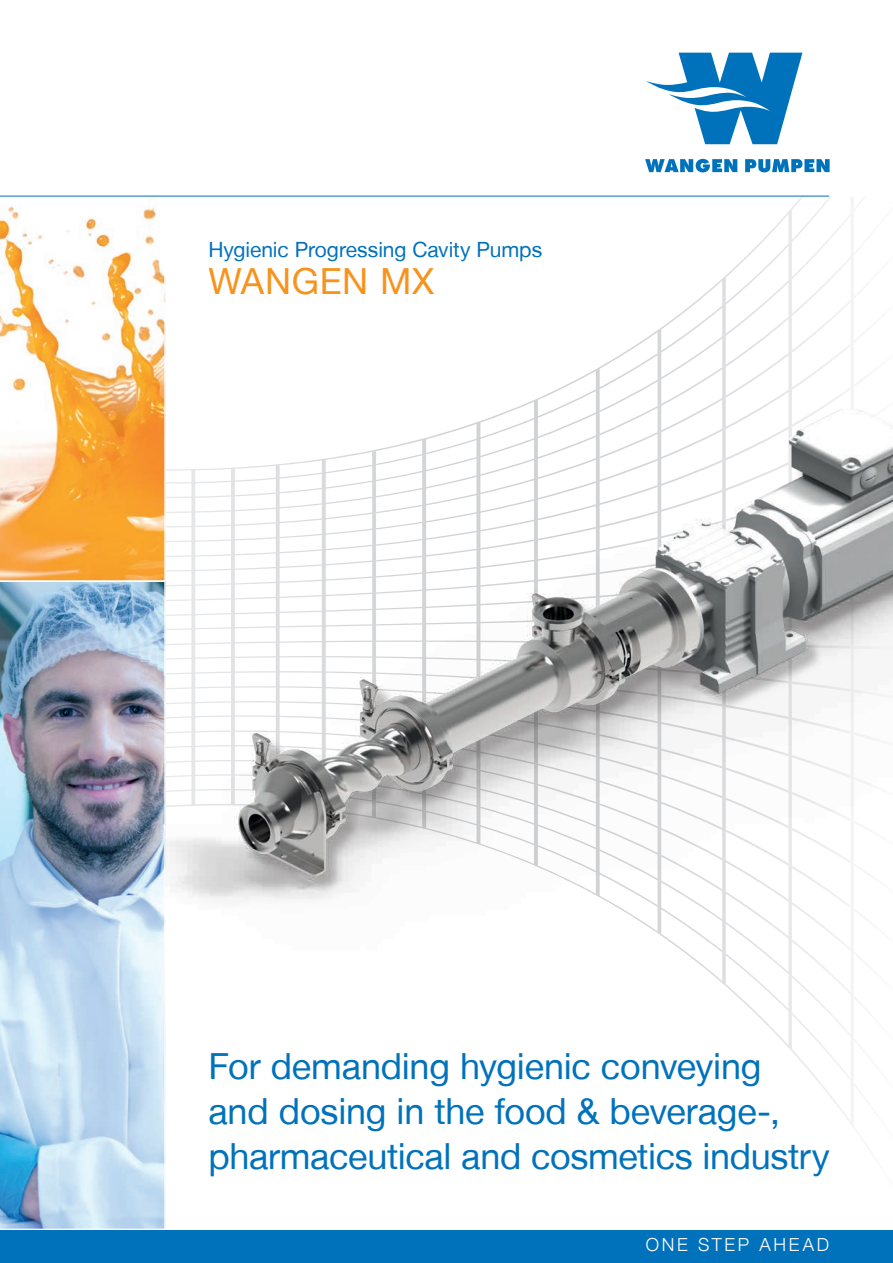
<style>
.page{position:relative;width:893px;height:1263px;background:#fff}
.page>*{position:absolute;margin:0;border:0;box-sizing:border-box;transform-origin:0 0}
.t1{font:36px/45px "Helvetica Neue LT";letter-spacing:-.01em;color:#0072bc}
.t2{font:36px "Helvetica Neue LT";letter-spacing:.02em;color:#f7931d}
.t3{font:21px "Helvetica Neue LT";letter-spacing:-.005em;color:#0072bc}
.t4{font:300 18px "Helvetica Neue LT";letter-spacing:.15em;color:#fff}
</style>
<div class="page">
<svg style="left:666px;top:196px;width:191px;height:936px"></svg>
<svg style="left:0;top:197px;width:166px;height:383px"></svg>
<img style="left:0;top:580px;width:166px;height:650px">
<hr style="left:0;top:196px;width:829px;height:1px;background:#0072bc">
<img style="left:166px;top:324px;width:727px;height:631px">
<div style="left:0;top:1230px;width:893px;height:33px;background:#0072bc"></div>
<svg style="left:645px;top:159px;width:92px;height:13px"></svg>
<svg style="left:745px;top:159px;width:85px;height:13px"></svg>
<svg style="left:646px;top:53px;width:156px;height:91px"></svg>
<p class="t3" style="left:208px;top:237px;width:335px">Hygienic Progressing Cavity Pumps</p>
<p class="t2" style="left:208px;top:260px;width:227px">WANGEN MX</p>
<p class="t1" style="left:208px;top:1044px;width:623px">For demanding hygienic conveying and dosing in the food &amp; beverage-, pharmaceutical and cosmetics industry</p>
<p class="t4" style="left:646px;top:1233px;width:185px">ONE STEP AHEAD</p>
</div>
